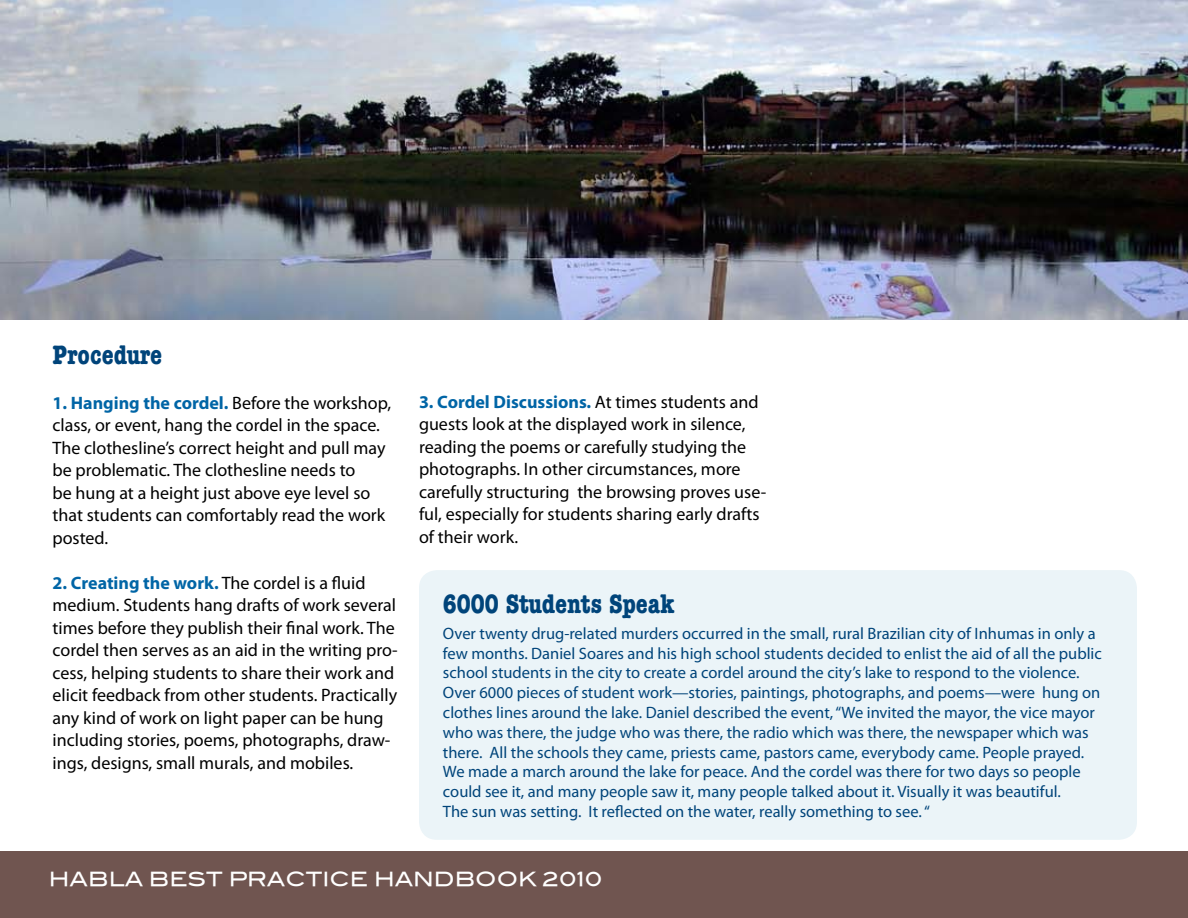
<style>
.page{position:relative;width:1188px;height:918px;background:#fff}
.page>*{position:absolute;margin:0;border:0;box-sizing:border-box;transform-origin:0 0}
.t1{font:700 condensed 27px "American Typewriter";color:#00447a}
.t2{font:19.5px "Blair Md ITCTT Medium";color:#fff}
.t3{font:18px/22.5px "Myriad Pro";color:#000}
.t4{font:16.5px/19.8px "Myriad Pro";color:#00447a}
.s1{font-weight:700;color:#0065a6}
</style>
<div class="page">
<hr style="left:0;top:851px;width:1px;height:67px;background:#705550">
<div style="left:1px;top:851px;width:1187px;height:67px;background:#705550"></div>
<div style="left:419px;top:570px;width:718px;height:270px;background:#ebf4f8;border-radius:18px"></div>
<img style="left:0;top:0;width:1188px;height:320px">
<h1 class="t1" style="left:53px;top:339px;width:111px">Procedure</h1>
<p class="t3" style="left:53px;top:391px;width:340px"><span class="s1">1. Hanging the cordel.</span> Before the workshop, class, or event, hang the cordel in the space.<br>The clothesline’s correct height and pull may be problematic. The clothesline needs to<br>be hung at a height just above eye level so that students can comfortably read the work posted.</p>
<p class="t3" style="left:53px;top:571px;width:347px"><span class="s1">2. Creating the work.</span> The cordel is a fluid medium. Students hang drafts of work several times before they publish their final work. The cordel then serves as an aid in the writing pro&shy;cess, helping students to share their work and elicit feedback from other students. Practically any kind of work on light paper can be hung including stories, poems, photographs, draw&shy;ings, designs, small murals, and mobiles.</p>
<p class="t3" style="left:419px;top:390px;width:349px"><span class="s1">3. Cordel Discussions.</span> At times students and guests look at the displayed work in silence, reading the poems or carefully studying the photographs. In other circumstances, more carefully structuring the browsing proves use&shy;ful, especially for students sharing early drafts of their work.</p>
<h1 class="t1" style="left:443px;top:588px;width:233px">6000 Students Speak</h1>
<p class="t4" style="left:443px;top:623px;width:660px">Over twenty drug-related murders occurred in the small, rural Brazilian city of Inhumas in only a few months. Daniel Soares and his high school students decided to enlist the aid of all the public school students in the city to create a cordel around the city’s lake to respond to the violence.<br>Over 6000 pieces of student work—stories, paintings, photographs, and poems—were hung on clothes lines around the lake. Daniel described the event, “We invited the mayor, the vice mayor who was there, the judge who was there, the radio which was there, the newspaper which was there. All the schools they came, priests came, pastors came, everybody came. People prayed.<br>We made a march around the lake for peace. And the cordel was there for two days so people could see it, and many people saw it, many people talked about it. Visually it was beautiful.<br>The sun was setting. It reflected on the water, really something to see. “</p>
<p class="t2" style="left:49px;top:863px;width:555px">HABLA BEST PRACTICE HANDBOOK 2010</p>
</div>
